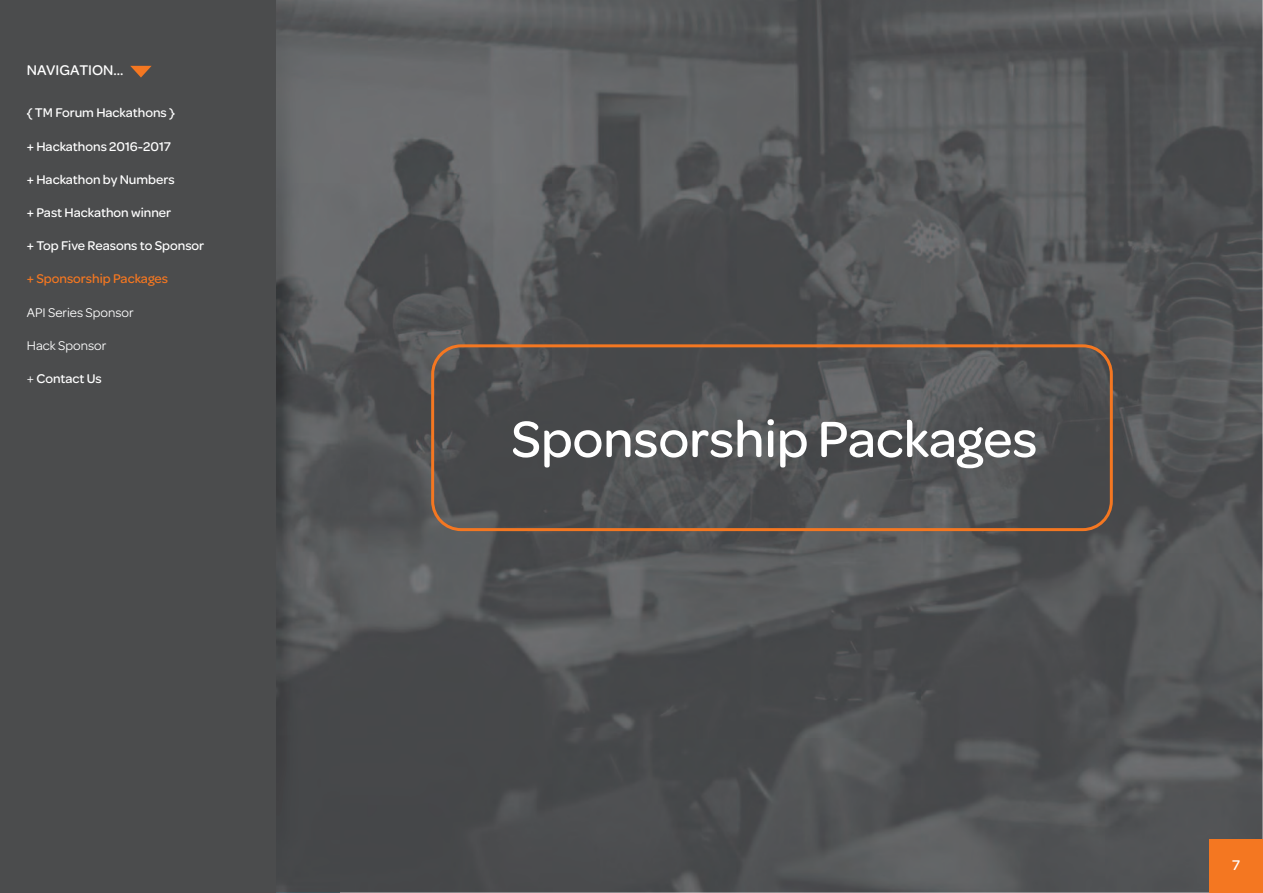
<style>
.page{position:relative;width:1263px;height:893px;background:#fff}
.page>*{position:absolute;margin:0;border:0;box-sizing:border-box;transform-origin:0 0}
.t1{font:500 54.15px "Omnes";color:#fff}
.t2{font:500 15px "Omnes";color:#fff}
.t3{font:500 13.5px "Omnes";color:#fff}
.t4{font:13.5px "Omnes";color:#fff}
.t5{font:500 13.5px "Omnes";color:#f47721}
.s1{font-weight:400}
</style>
<div class="page">
<img style="left:339px;top:0;width:924px;height:893px">
<img style="left:276px;top:0;width:63px;height:893px">
<div style="left:0;top:0;width:276px;height:893px;background:#4b4c4d"></div>
<div style="left:1209px;top:839px;width:54px;height:54px;background:#f47721"></div>
<svg style="left:431px;top:344px;width:682px;height:187px;background:#58534f"></svg>
<svg style="left:130px;top:66px;width:22px;height:12px"></svg>
<p class="t2" style="left:27px;top:60px;width:98px">NAVIGATION...</p>
<p class="t3" style="left:27px;top:104px;width:150px">{ TM Forum Hackathons }</p>
<p class="t3" style="left:27px;top:137px;width:146px">+ Hackathons 2016-2017</p>
<p class="t3" style="left:27px;top:170px;width:149px">+ Hackathon by Numbers</p>
<p class="t3" style="left:27px;top:203px;width:146px">+ Past Hackathon winner</p>
<p class="t3" style="left:27px;top:236px;width:179px">+ Top Five Reasons to Sponsor</p>
<p class="t5" style="left:27px;top:270px;width:143px">+ Sponsorship Packages</p>
<p class="t4" style="left:27px;top:304px;width:108px">API Series Sponsor</p>
<p class="t4" style="left:27px;top:337px;width:81px">Hack Sponsor</p>
<p class="t3" style="left:27px;top:369px;width:76px"><span class="s1">+</span> Contact Us</p>
<h1 class="t1" style="left:511px;top:401px;width:528px">Sponsorship Packages</h1>
<p class="t2" style="left:1232px;top:855px;width:9px">7</p>
</div>
